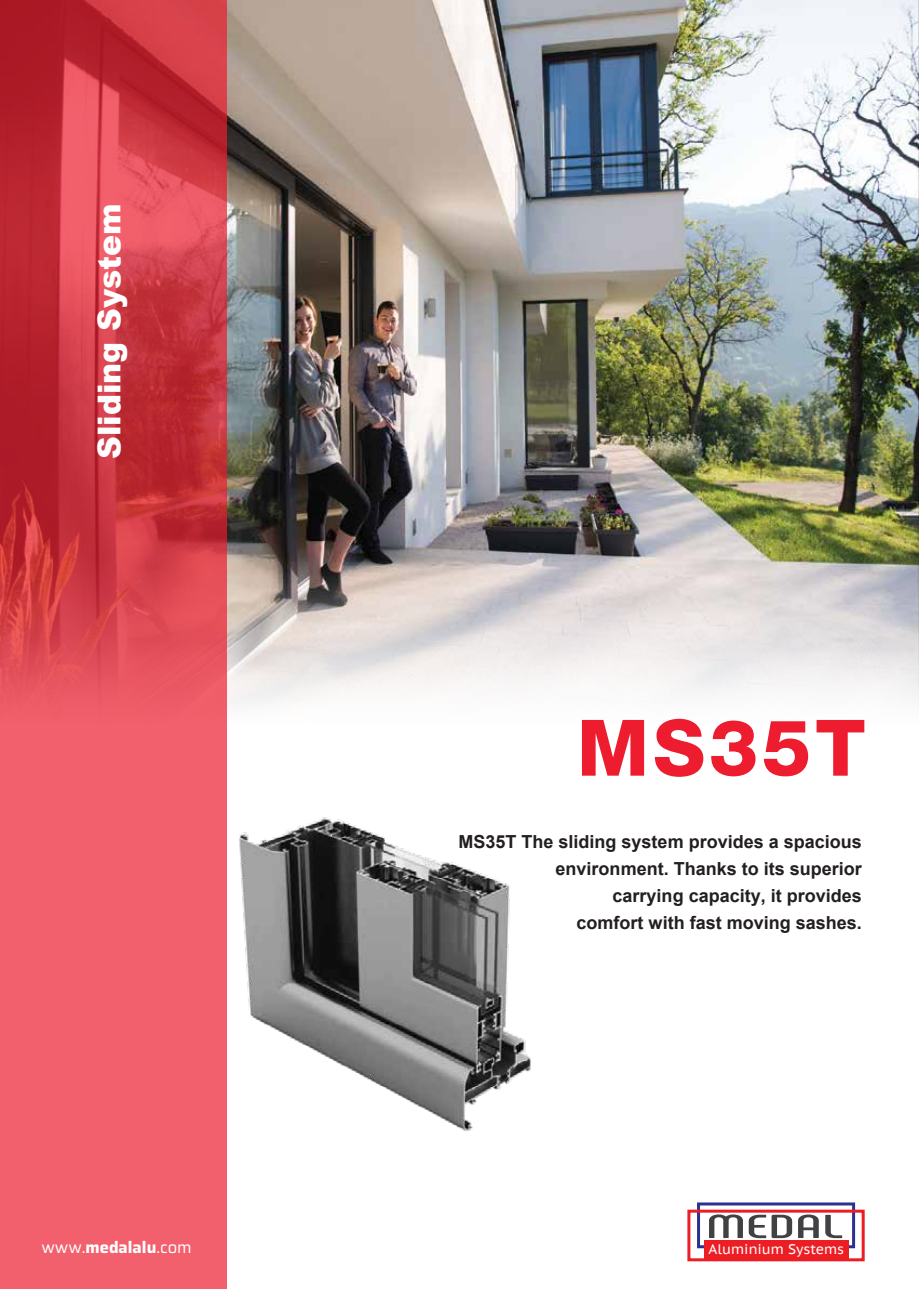
<style>
.page{position:relative;width:919px;height:1289px;background:#fff}
.page>*{position:absolute;margin:0;border:0;box-sizing:border-box;transform-origin:0 0}
.t1{font:800 78px "Helvetica Neue LT Pro";letter-spacing:.05em;color:#ed1c2e}
.t2{font:700 33.15px "Phenomena";color:#414042;scale:1.82 1}
.t3{font:900 31.5px "Arial";color:#fff}
.t4{font:700 18px/27px "Arial";color:#231f20;text-align:right}
.t5{font:16.5px "Saira";color:#fff}
.t6{font:13.8px "PT Sans Caption";color:#fff}
.s1{font-weight:700}
</style>
<div class="page">
<img style="left:226px;top:0;width:692px;height:725px">
<svg style="left:0;top:0;width:226px;height:1288px;fill:#ed5a67"></svg>
<img style="left:212px;top:787px;width:319px;height:351px">
<div style="left:697px;top:1202px;width:158px;height:46px;border:3px solid #2e3092"></div>
<div style="left:687px;top:1209px;width:177px;height:52px;border:3px solid #ed1d24"></div>
<div style="left:704px;top:1240px;width:144px;height:20px;background:#ed1d24"></div>
<h3 class="t3" style="left:86px;top:459px;width:257px;rotate:-90deg">Sliding System</h3>
<p class="t5" style="left:41px;top:1235px;width:152px">www.<span class="s1">medalalu</span>.com</p>
<h1 class="t1" style="left:577px;top:701px;width:290px">MS35T</h1>
<p class="t4" style="left:458px;top:828px;width:405px">MS35T The sliding system provides a spacious environment. Thanks to its superior<br>carrying capacity, it provides<br>comfort with fast moving sashes.</p>
<h2 class="t2" style="left:705px;top:1206px;width:77px">MEDAL</h2>
<p class="t6" style="left:708px;top:1240px;width:137px">Aluminium Systems</p>
</div>
